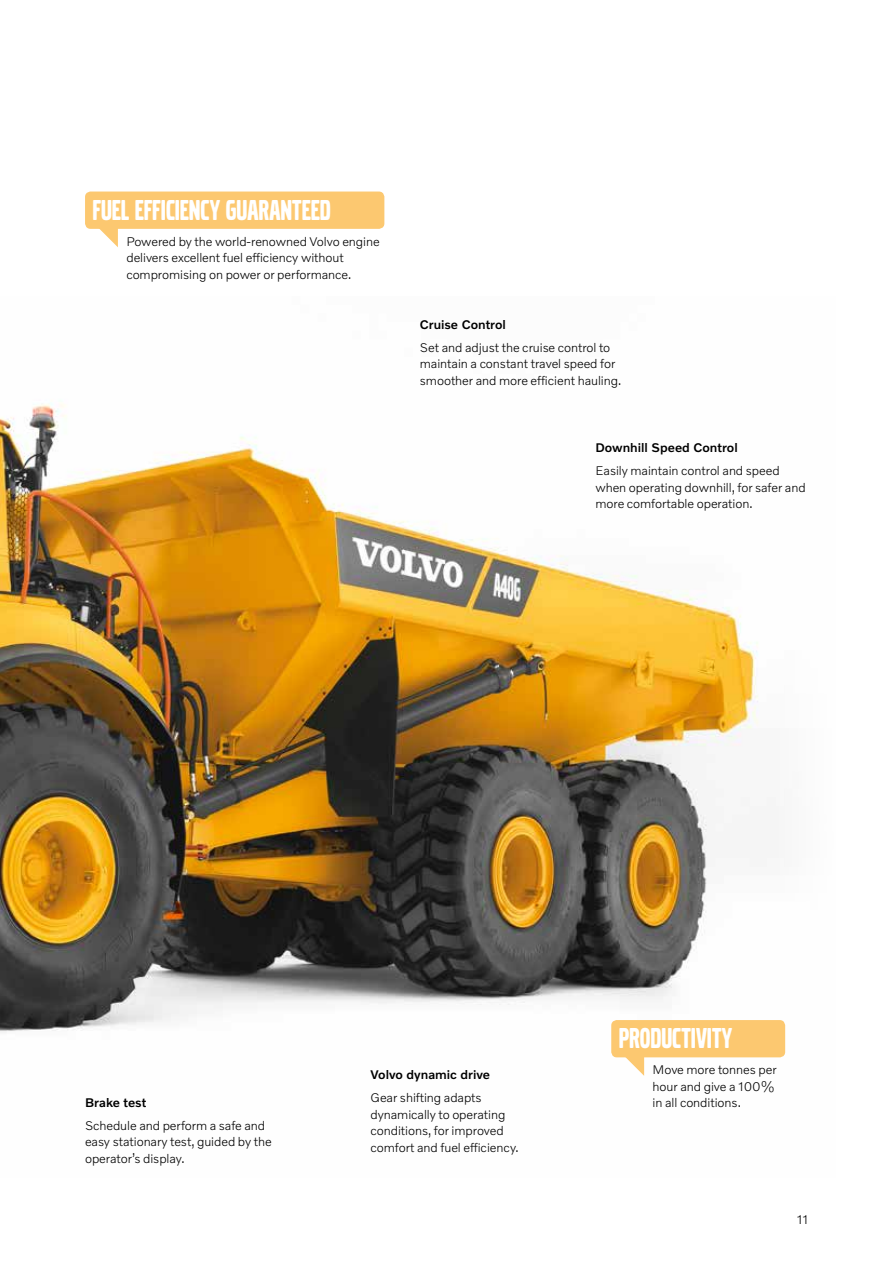
<style>
.page{position:relative;width:893px;height:1263px;background:#fff}
.page>*{position:absolute;margin:0;border:0;box-sizing:border-box;transform-origin:0 0}
.t1{font:30px "Volvo Broad Pro";color:#fff}
.t2{font:300 12.75px/16.5px "Volvo Novum";letter-spacing:-.005em;color:#000}
.t3{font:500 12.75px "Volvo Novum";color:#000}
</style>
<div class="page">
<img style="left:0;top:403px;width:786px;height:673px">
<div style="left:85px;top:192px;width:299px;height:37px;background:#fcc870;border-radius:6px"></div>
<svg style="left:98px;top:228px;width:20px;height:19px"></svg>
<div style="left:611px;top:1020px;width:174px;height:37px;background:#fcc870;border-radius:6px"></div>
<svg style="left:624px;top:1057px;width:20px;height:19px"></svg>
<h1 class="t1" style="left:93px;top:196px;width:240px">FUEL EFFICIENCY GUARANTEED</h1>
<p class="t2" style="left:126px;top:233px;width:255px">Powered by the world-renowned Volvo engine delivers excellent fuel efficiency without compromising on power or performance.</p>
<p class="t3" style="left:420px;top:316px;width:88px">Cruise Control</p>
<p class="t2" style="left:420px;top:339px;width:203px">Set and adjust the cruise control to maintain a constant travel speed for smoother and more efficient hauling.</p>
<p class="t3" style="left:595px;top:440px;width:144px">Downhill Speed Control</p>
<p class="t2" style="left:595px;top:462px;width:212px">Easily maintain control and speed when operating downhill, for safer and more comfortable operation.</p>
<h1 class="t1" style="left:619px;top:1024px;width:115px">PRODUCTIVITY</h1>
<p class="t3" style="left:85px;top:1094px;width:63px">Brake test</p>
<p class="t2" style="left:85px;top:1116px;width:188px">Schedule and perform a safe and easy stationary test, guided by the operator’s display.</p>
<p class="t3" style="left:371px;top:1067px;width:121px">Volvo dynamic drive</p>
<p class="t2" style="left:371px;top:1089px;width:150px">Gear shifting adapts dynamically to operating conditions, for improved comfort and fuel efficiency.</p>
<p class="t2" style="left:653px;top:1061px;width:126px">Move more tonnes per hour and give a 100% in all conditions.</p>
<p class="t2" style="left:797px;top:1210px;width:13px">11</p>
</div>
